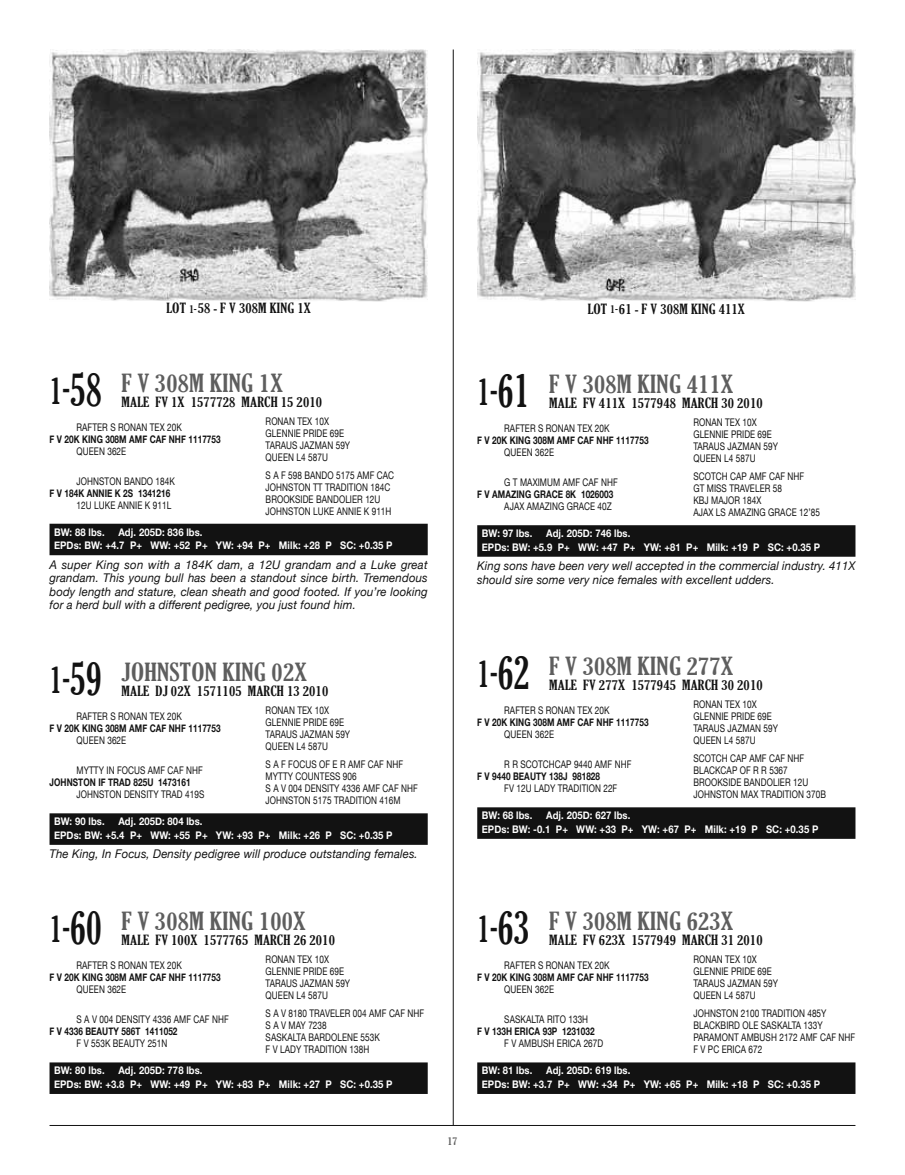
<style>
.page{position:relative;width:905px;height:1175px;background:#fff}
.page>*{position:absolute;margin:0;border:0;box-sizing:border-box;transform-origin:0 0}
.t1{font:extra-condensed 24px "Gloucester";letter-spacing:.01em;color:#5e5e5e;scale:1.2 1}
.t2{font:extra-condensed 13.5px "Gloucester";letter-spacing:.01em;color:#121212;scale:1.2 1}
.t3{font:italic 12px/13.5px "Helvetica Neue";letter-spacing:.01em;color:#121212;text-align:justify;scale:.95 1}
.t4{font:10.5px/18px "Helvetica Neue";letter-spacing:.01em;color:#121212;scale:.78 1}
.t5{font:700 10.5px/13.5px "Helvetica Neue";letter-spacing:.01em;color:#fff;scale:.9 1}
.t6{font:700 10.5px "Helvetica Neue";letter-spacing:.01em;color:#121212;scale:.78 1}
.t7{font:extra-condensed 10.5px "Gloucester";color:#5e5e5e;scale:1.2 1}
.s1{font-size:10.5px}
.s2{font-size:36px;color:#121212}
.s3{font-size:45px;color:#121212}
</style>
<div class="page">
<hr style="left:453px;top:50px;width:1px;height:1075px;background:#121212">
<hr style="left:50px;top:1125px;width:805px;height:1px;background:#121212">
<div style="left:50px;top:524px;width:378px;height:31px;background:#121212"></div>
<div style="left:50px;top:813px;width:378px;height:31px;background:#121212"></div>
<div style="left:50px;top:1062px;width:378px;height:32px;background:#121212"></div>
<div style="left:477px;top:525px;width:378px;height:31px;background:#121212"></div>
<div style="left:477px;top:807px;width:378px;height:31px;background:#121212"></div>
<div style="left:477px;top:1062px;width:378px;height:32px;background:#121212"></div>
<img style="left:50px;top:49px;width:378px;height:252px">
<img style="left:477px;top:50px;width:378px;height:252px">
<p class="t2" style="left:166px;top:301px;width:122px">LOT <span class="s1">1-</span>58 - F V 308M KING 1X</p>
<p class="t2" style="left:587px;top:301px;width:133px">LOT <span class="s1">1-</span>61 - F V 308M KING 411X</p>
<h1 class="t1" style="left:50px;top:369px;width:196px"><span class="s2">1-</span><span class="s3">58</span> F V 308M KING 1X</h1>
<p class="t2" style="left:122px;top:394px;width:169px">MALE FV 1X 1577728 MARCH 15 2010</p>
<p class="t4" style="left:266px;top:412px;width:83px">RONAN TEX 10X</p>
<p class="t4" style="left:77px;top:418px;width:137px">RAFTER S RONAN TEX 20K</p>
<p class="t4" style="left:266px;top:424px;width:102px">GLENNIE PRIDE 69E</p>
<p class="t6" style="left:49px;top:432px;width:221px">F V 20K KING 308M AMF CAF NHF 1117753</p>
<p class="t4" style="left:266px;top:436px;width:110px">TARAUS JAZMAN 59Y</p>
<p class="t4" style="left:77px;top:442px;width:65px">QUEEN 362E</p>
<p class="t4" style="left:266px;top:448px;width:166px">QUEEN L4 587U<br>S A F 598 BANDO 5175 AMF CAC</p>
<p class="t4" style="left:77px;top:472px;width:128px">JOHNSTON BANDO 184K</p>
<p class="t4" style="left:266px;top:478px;width:161px">JOHNSTON TT TRADITION 184C</p>
<p class="t6" style="left:49px;top:486px;width:156px">F V 184K ANNIE K 2S 1341216</p>
<p class="t4" style="left:266px;top:490px;width:149px">BROOKSIDE BANDOLIER 12U</p>
<p class="t4" style="left:77px;top:496px;width:123px">12U LUKE ANNIE K 911L</p>
<p class="t4" style="left:266px;top:502px;width:163px">JOHNSTON LUKE ANNIE K 911H</p>
<p class="t5" style="left:54px;top:525px;width:58px">BW: 88 lbs.</p>
<p class="t5" style="left:54px;top:525px;width:377px;text-indent:64px">Adj. 205D: 836 lbs.<br>EPDs: BW: +4.7 P+ WW: +52 P+ YW: +94 P+ Milk: +28 P SC: +0.35 P</p>
<p class="t3" style="left:50px;top:557px;width:399px">A super King son with a 184K dam, a 12U grandam and a Luke great grandam. This young bull has been a standout since birth. Tremendous body length and stature, clean sheath and good footed. If you’re looking for a herd bull with a different pedigree, you just found him.</p>
<h1 class="t1" style="left:50px;top:658px;width:216px"><span class="s2">1-</span><span class="s3">59</span> JOHNSTON KING 02X</h1>
<p class="t2" style="left:122px;top:683px;width:174px">MALE DJ 02X 1571105 MARCH 13 2010</p>
<p class="t4" style="left:266px;top:701px;width:83px">RONAN TEX 10X</p>
<p class="t4" style="left:77px;top:707px;width:137px">RAFTER S RONAN TEX 20K</p>
<p class="t4" style="left:266px;top:713px;width:102px">GLENNIE PRIDE 69E</p>
<p class="t6" style="left:49px;top:722px;width:221px">F V 20K KING 308M AMF CAF NHF 1117753</p>
<p class="t4" style="left:266px;top:725px;width:110px">TARAUS JAZMAN 59Y</p>
<p class="t4" style="left:77px;top:731px;width:65px">QUEEN 362E</p>
<p class="t4" style="left:266px;top:737px;width:178px">QUEEN L4 587U<br>S A F FOCUS OF E R AMF CAF NHF</p>
<p class="t4" style="left:77px;top:761px;width:163px">MYTTY IN FOCUS AMF CAF NHF</p>
<p class="t4" style="left:266px;top:767px;width:118px">MYTTY COUNTESS 906</p>
<p class="t6" style="left:49px;top:776px;width:182px">JOHNSTON IF TRAD 825U 1473161</p>
<p class="t4" style="left:266px;top:779px;width:197px">S A V 004 DENSITY 4336 AMF CAF NHF</p>
<p class="t4" style="left:77px;top:785px;width:165px">JOHNSTON DENSITY TRAD 419S</p>
<p class="t4" style="left:266px;top:791px;width:175px">JOHNSTON 5175 TRADITION 416M</p>
<p class="t5" style="left:54px;top:814px;width:58px">BW: 90 lbs.</p>
<p class="t5" style="left:54px;top:814px;width:377px;text-indent:64px">Adj. 205D: 804 lbs.<br>EPDs: BW: +5.4 P+ WW: +55 P+ YW: +93 P+ Milk: +26 P SC: +0.35 P</p>
<p class="t3" style="left:50px;top:847px;width:389px">The King, In Focus, Density pedigree will produce outstanding females.</p>
<h1 class="t1" style="left:50px;top:907px;width:215px"><span class="s2">1-</span><span class="s3">60</span> F V 308M KING 100X</h1>
<p class="t2" style="left:122px;top:932px;width:179px">MALE FV 100X 1577765 MARCH 26 2010</p>
<p class="t4" style="left:266px;top:950px;width:83px">RONAN TEX 10X</p>
<p class="t4" style="left:77px;top:956px;width:137px">RAFTER S RONAN TEX 20K</p>
<p class="t4" style="left:266px;top:962px;width:102px">GLENNIE PRIDE 69E</p>
<p class="t6" style="left:49px;top:971px;width:221px">F V 20K KING 308M AMF CAF NHF 1117753</p>
<p class="t4" style="left:266px;top:974px;width:110px">TARAUS JAZMAN 59Y</p>
<p class="t4" style="left:77px;top:980px;width:65px">QUEEN 362E</p>
<p class="t4" style="left:266px;top:986px;width:205px">QUEEN L4 587U<br>S A V 8180 TRAVELER 004 AMF CAF NHF</p>
<p class="t4" style="left:77px;top:1010px;width:197px">S A V 004 DENSITY 4336 AMF CAF NHF</p>
<p class="t4" style="left:266px;top:1016px;width:80px">S A V MAY 7238</p>
<p class="t6" style="left:49px;top:1025px;width:166px">F V 4336 BEAUTY 586T 1411052</p>
<p class="t4" style="left:266px;top:1028px;width:148px">SASKALTA BARDOLENE 553K</p>
<p class="t4" style="left:77px;top:1034px;width:118px">F V 553K BEAUTY 251N</p>
<p class="t4" style="left:266px;top:1040px;width:134px">F V LADY TRADITION 138H</p>
<p class="t5" style="left:54px;top:1063px;width:58px">BW: 80 lbs.</p>
<p class="t5" style="left:54px;top:1063px;width:377px;text-indent:64px">Adj. 205D: 778 lbs.<br>EPDs: BW: +3.8 P+ WW: +49 P+ YW: +83 P+ Milk: +27 P SC: +0.35 P</p>
<h1 class="t1" style="left:477px;top:370px;width:215px"><span class="s2">1-</span><span class="s3">61</span> F V 308M KING 411X</h1>
<p class="t2" style="left:549px;top:395px;width:179px">MALE FV 411X 1577948 MARCH 30 2010</p>
<p class="t4" style="left:693px;top:413px;width:83px">RONAN TEX 10X</p>
<p class="t4" style="left:504px;top:419px;width:137px">RAFTER S RONAN TEX 20K</p>
<p class="t4" style="left:693px;top:425px;width:102px">GLENNIE PRIDE 69E</p>
<p class="t6" style="left:477px;top:434px;width:221px">F V 20K KING 308M AMF CAF NHF 1117753</p>
<p class="t4" style="left:693px;top:437px;width:110px">TARAUS JAZMAN 59Y</p>
<p class="t4" style="left:504px;top:443px;width:65px">QUEEN 362E</p>
<p class="t4" style="left:693px;top:449px;width:144px">QUEEN L4 587U<br>SCOTCH CAP AMF CAF NHF</p>
<p class="t4" style="left:504px;top:473px;width:147px">G T MAXIMUM AMF CAF NHF</p>
<p class="t4" style="left:693px;top:479px;width:115px">GT MISS TRAVELER 58</p>
<p class="t6" style="left:477px;top:488px;width:176px">F V AMAZING GRACE 8K 1026003</p>
<p class="t4" style="left:693px;top:491px;width:89px">KBJ MAJOR 184X</p>
<p class="t4" style="left:504px;top:497px;width:139px">AJAX AMAZING GRACE 40Z</p>
<p class="t4" style="left:693px;top:503px;width:164px">AJAX LS AMAZING GRACE 12’85</p>
<p class="t5" style="left:482px;top:526px;width:58px">BW: 97 lbs.</p>
<p class="t5" style="left:482px;top:526px;width:377px;text-indent:64px">Adj. 205D: 746 lbs.<br>EPDs: BW: +5.9 P+ WW: +47 P+ YW: +81 P+ Milk: +19 P SC: +0.35 P</p>
<p class="t3" style="left:477px;top:559px;width:399px">King sons have been very well accepted in the commercial industry. 411X should sire some very nice females with excellent udders.</p>
<h1 class="t1" style="left:477px;top:652px;width:215px"><span class="s2">1-</span><span class="s3">62</span> F V 308M KING 277X</h1>
<p class="t2" style="left:549px;top:677px;width:179px">MALE FV 277X 1577945 MARCH 30 2010</p>
<p class="t4" style="left:693px;top:695px;width:83px">RONAN TEX 10X</p>
<p class="t4" style="left:504px;top:701px;width:137px">RAFTER S RONAN TEX 20K</p>
<p class="t4" style="left:693px;top:707px;width:102px">GLENNIE PRIDE 69E</p>
<p class="t6" style="left:477px;top:716px;width:221px">F V 20K KING 308M AMF CAF NHF 1117753</p>
<p class="t4" style="left:693px;top:719px;width:110px">TARAUS JAZMAN 59Y</p>
<p class="t4" style="left:504px;top:725px;width:65px">QUEEN 362E</p>
<p class="t4" style="left:693px;top:731px;width:144px">QUEEN L4 587U<br>SCOTCH CAP AMF CAF NHF</p>
<p class="t4" style="left:504px;top:755px;width:164px">R R SCOTCHCAP 9440 AMF NHF</p>
<p class="t4" style="left:693px;top:761px;width:123px">BLACKCAP OF R R 5367</p>
<p class="t6" style="left:477px;top:770px;width:159px">F V 9440 BEAUTY 138J 981828</p>
<p class="t4" style="left:693px;top:773px;width:149px">BROOKSIDE BANDOLIER 12U</p>
<p class="t4" style="left:504px;top:779px;width:146px">FV 12U LADY TRADITION 22F</p>
<p class="t4" style="left:693px;top:785px;width:171px">JOHNSTON MAX TRADITION 370B</p>
<p class="t5" style="left:482px;top:808px;width:58px">BW: 68 lbs.</p>
<p class="t5" style="left:482px;top:808px;width:375px;text-indent:64px">Adj. 205D: 627 lbs.<br>EPDs: BW: -0.1 P+ WW: +33 P+ YW: +67 P+ Milk: +19 P SC: +0.35 P</p>
<p class="t7" style="left:447px;top:1134px;width:10px">17</p>
<h1 class="t1" style="left:477px;top:907px;width:215px"><span class="s2">1-</span><span class="s3">63</span> F V 308M KING 623X</h1>
<p class="t2" style="left:549px;top:932px;width:179px">MALE FV 623X 1577949 MARCH 31 2010</p>
<p class="t4" style="left:693px;top:950px;width:83px">RONAN TEX 10X</p>
<p class="t4" style="left:504px;top:956px;width:137px">RAFTER S RONAN TEX 20K</p>
<p class="t4" style="left:693px;top:962px;width:102px">GLENNIE PRIDE 69E</p>
<p class="t6" style="left:477px;top:971px;width:221px">F V 20K KING 308M AMF CAF NHF 1117753</p>
<p class="t4" style="left:693px;top:974px;width:110px">TARAUS JAZMAN 59Y</p>
<p class="t4" style="left:504px;top:980px;width:65px">QUEEN 362E</p>
<p class="t4" style="left:693px;top:986px;width:172px">QUEEN L4 587U<br>JOHNSTON 2100 TRADITION 485Y</p>
<p class="t4" style="left:504px;top:1010px;width:109px">SASKALTA RITO 133H</p>
<p class="t4" style="left:693px;top:1016px;width:167px">BLACKBIRD OLE SASKALTA 133Y</p>
<p class="t6" style="left:477px;top:1025px;width:152px">F V 133H ERICA 93P 1231032</p>
<p class="t4" style="left:693px;top:1028px;width:209px">PARAMONT AMBUSH 2172 AMF CAF NHF</p>
<p class="t4" style="left:504px;top:1034px;width:128px">F V AMBUSH ERICA 267D</p>
<p class="t4" style="left:693px;top:1040px;width:90px">F V PC ERICA 672</p>
<p class="t5" style="left:482px;top:1063px;width:58px">BW: 81 lbs.</p>
<p class="t5" style="left:482px;top:1063px;width:377px;text-indent:64px">Adj. 205D: 619 lbs.<br>EPDs: BW: +3.7 P+ WW: +34 P+ YW: +65 P+ Milk: +18 P SC: +0.35 P</p>
</div>
